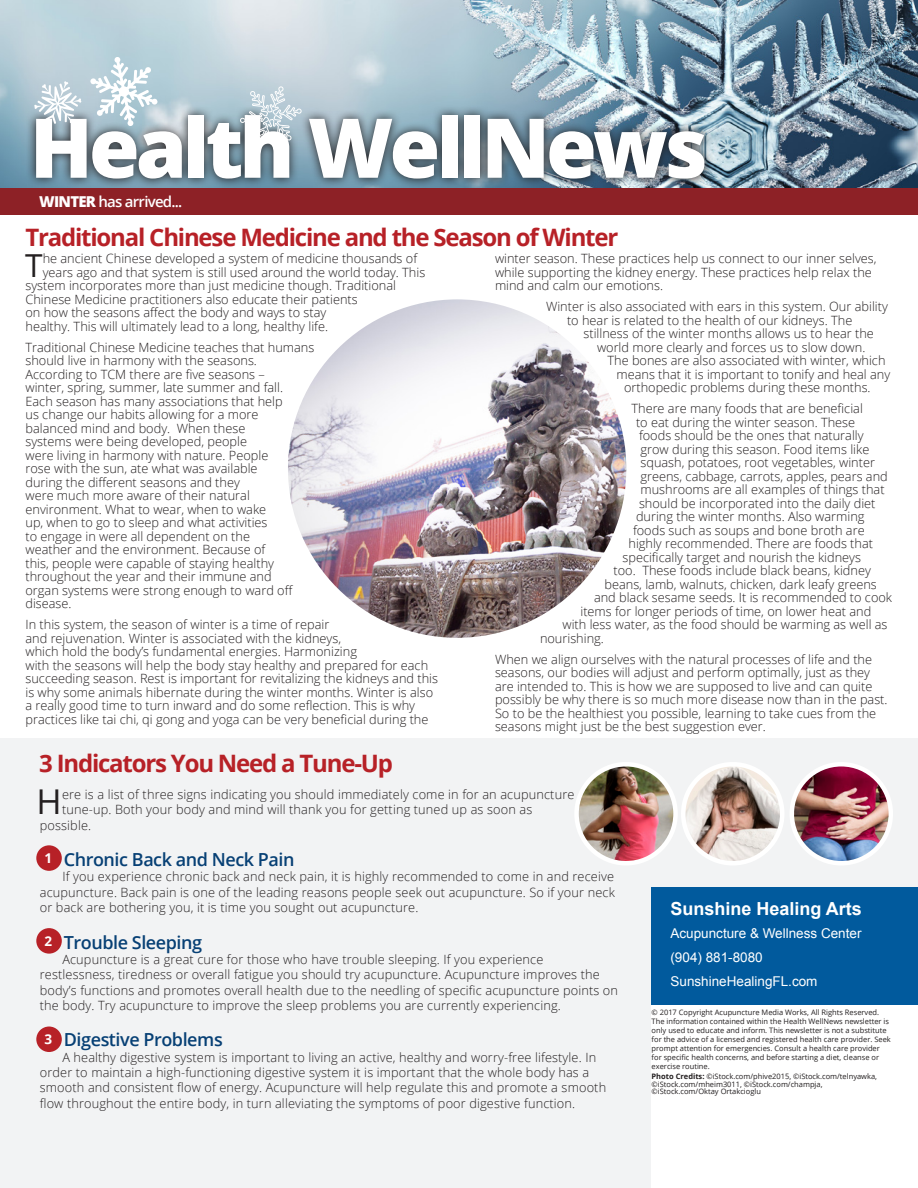
<style>
.page{position:relative;width:918px;height:1188px;background:#fff}
.page>*{position:absolute;margin:0;border:0;box-sizing:border-box;transform-origin:0 0}
.t1{font:800 82.5px "Open Sans";letter-spacing:-.05em;color:#fff}
.t2{font:34.2px "Open Sans";color:#231f20}
.sideBody{font:31.65px "Open Sans";color:#231f20}
.t3{font:700 24px "Open Sans";letter-spacing:-.05em;color:#b72127}
.t4{font:600 18px "Open Sans";letter-spacing:-.025em;color:#074075}
.t5{font:700 18px "Arial";color:#fff}
.t6{font:600 15px "Open Sans";letter-spacing:-.05em;color:#fff}
.t7{font:13.5px/24px "Arial";color:#fff}
.t8{font:700 13.5px "Open Sans";color:#fff}
.sideBody-2{font:300 12.75px/13.5px "Open Sans";color:#231f20}
.Body{font:7.5px/9px "Open Sans";color:#231f20}
.s1{font-weight:800}
.s2{font-weight:700}
</style>
<div class="page">
<img style="left:0;top:0;width:918px;height:188px">
<div style="left:0;top:188px;width:918px;height:27px;background:#8d2126"></div>
<div style="left:648px;top:887px;width:270px;height:118px;background:#015a9d"></div>
<svg style="left:26px;top:105px;width:688px;height:83px;background:#5e6e79"></svg>
<svg style="left:90px;top:57px;width:68px;height:69px"></svg>
<svg style="left:34px;top:81px;width:47px;height:45px"></svg>
<svg style="left:240px;top:86px;width:62px;height:59px;background:#a5b2ba"></svg>
<div style="left:0;top:738px;width:651px;height:450px;background:#f2f3f4"></div>
<div style="left:310px;top:738px;width:608px;height:149px;background:#f2f3f4"></div>
<img style="left:288px;top:299px;width:338px;height:339px;border-radius:169px">
<img style="left:577px;top:764px;width:99px;height:99px;border-radius:49px">
<div style="left:574px;top:762px;width:104px;height:104px;border:4px solid #fff;border-radius:50%"></div>
<img style="left:683px;top:764px;width:99px;height:99px;border-radius:49px">
<div style="left:681px;top:762px;width:103px;height:104px;border:4px solid #fff;border-radius:50%"></div>
<img style="left:792px;top:764px;width:99px;height:99px;border-radius:49px">
<div style="left:790px;top:762px;width:103px;height:104px;border:4px solid #fff;border-radius:50%"></div>
<div style="left:36px;top:845px;width:26px;height:26px;background:#b72127;border-radius:50%"></div>
<div style="left:36px;top:1027px;width:26px;height:25px;background:#b72127;border-radius:50%"></div>
<div style="left:36px;top:928px;width:26px;height:26px;background:#b72127;border-radius:50%"></div>
<h1 class="t1" style="left:30px;top:85px;width:679px">Health WellNews</h1>
<p class="t6" style="left:39px;top:191px;width:145px"><span class="s1">WINTER</span> has arrived...</p>
<p class="t3" style="left:26px;top:220px;width:594px">Traditional Chinese Medicine and the Season of Winter</p>
<p class="sideBody" style="left:25px;top:244px;width:19px">T</p>
<p class="sideBody-2" style="left:43px;top:252px;width:376px">he ancient Chinese developed a system of medicine thousands of</p>
<p class="sideBody-2" style="left:43px;top:265px;width:384px">years ago and that system is still used around the world today. This</p>
<p class="sideBody-2" style="left:26px;top:279px;width:372px">system incorporates more than just medicine though. Traditional</p>
<p class="sideBody-2" style="left:26px;top:292px;width:334px">Chinese Medicine practitioners also educate their patients</p>
<p class="sideBody-2" style="left:26px;top:306px;width:302px">on how the seasons affect the body and ways to stay</p>
<p class="sideBody-2" style="left:26px;top:319px;width:304px">healthy. This will ultimately lead to a long, healthy life.</p>
<p class="sideBody-2" style="left:26px;top:340px;width:290px">Traditional Chinese Medicine teaches that humans should live in harmony with the seasons.<br>According to TCM there are five seasons –<br>winter, spring, summer, late summer and fall.<br>Each season has many associations that help<br>us change our habits allowing for a more<br>balanced mind and body. When these<br>systems were being developed, people<br>were living in harmony with nature. People<br>rose with the sun, ate what was available<br>during the different seasons and they<br>were much more aware of their natural environment. What to wear, when to wake<br>up, when to go to sleep and what activities<br>to engage in were all dependent on the<br>weather and the environment. Because of<br>this, people were capable of staying healthy throughout the year and their immune and<br>organ systems were strong enough to ward off disease.</p>
<p class="sideBody-2" style="left:26px;top:618px;width:414px">In this system, the season of winter is a time of repair<br>and rejuvenation. Winter is associated with the kidneys,<br>which hold the body’s fundamental energies. Harmonizing<br>with the seasons will help the body stay healthy and prepared for each succeeding season. Rest is important for revitalizing the kidneys and this is why some animals hibernate during the winter months. Winter is also a really good time to turn inward and do some reflection. This is why practices like tai chi, qi gong and yoga can be very beneficial during the</p>
<p class="sideBody-2" style="left:495px;top:252px;width:383px">winter season. These practices help us connect to our inner selves, while supporting the kidney energy. These practices help relax the mind and calm our emotions.</p>
<p class="sideBody-2" style="left:546px;top:300px;width:343px">Winter is also associated with ears in this system. Our ability</p>
<p class="sideBody-2" style="left:567px;top:313px;width:287px">to hear is related to the health of our kidneys. The</p>
<p class="sideBody-2" style="left:584px;top:327px;width:292px">stillness of the winter months allows us to hear the</p>
<p class="sideBody-2" style="left:597px;top:340px;width:270px">world more clearly and forces us to slow down.</p>
<p class="sideBody-2" style="left:608px;top:354px;width:280px">The bones are also associated with winter, which</p>
<p class="sideBody-2" style="left:616px;top:367px;width:275px">means that it is important to tonify and heal any</p>
<p class="sideBody-2" style="left:624px;top:381px;width:248px">orthopedic problems during these months.</p>
<p class="sideBody-2" style="left:632px;top:402px;width:233px">There are many foods that are beneficial</p>
<p class="sideBody-2" style="left:636px;top:415px;width:221px">to eat during the winter season. These</p>
<p class="sideBody-2" style="left:639px;top:429px;width:226px">foods should be the ones that naturally</p>
<p class="sideBody-2" style="left:640px;top:442px;width:230px">grow during this season. Food items like</p>
<p class="sideBody-2" style="left:640px;top:456px;width:236px">squash, potatoes, root vegetables, winter</p>
<p class="sideBody-2" style="left:640px;top:469px;width:249px">greens, cabbage, carrots, apples, pears and</p>
<p class="sideBody-2" style="left:640px;top:483px;width:246px">mushrooms are all examples of things that</p>
<p class="sideBody-2" style="left:639px;top:496px;width:238px">should be incorporated into the daily diet</p>
<p class="sideBody-2" style="left:636px;top:510px;width:230px">during the winter months. Also warming</p>
<p class="sideBody-2" style="left:633px;top:523px;width:233px">foods such as soups and bone broth are</p>
<p class="sideBody-2" style="left:628px;top:537px;width:246px">highly recommended. There are foods that</p>
<p class="sideBody-2" style="left:622px;top:550px;width:240px">specifically target and nourish the kidneys</p>
<p class="sideBody-2" style="left:614px;top:564px;width:259px">too. These foods include black beans, kidney</p>
<p class="sideBody-2" style="left:604px;top:577px;width:274px">beans, lamb, walnuts, chicken, dark leafy greens</p>
<p class="sideBody-2" style="left:594px;top:591px;width:300px">and black sesame seeds. It is recommended to cook</p>
<p class="sideBody-2" style="left:580px;top:604px;width:292px">items for longer periods of time, on lower heat and</p>
<p class="sideBody-2" style="left:562px;top:618px;width:327px">with less water, as the food should be warming as well as</p>
<p class="sideBody-2" style="left:540px;top:631px;width:65px">nourishing.</p>
<p class="sideBody-2" style="left:495px;top:652px;width:394px">When we align ourselves with the natural processes of life and the seasons, our bodies will adjust and perform optimally, just as they are intended to. This is how we are supposed to live and can quite possibly be why there is so much more disease now than in the past.<br>So to be the healthiest you possible, learning to take cues from the seasons might just be the best suggestion ever.</p>
<p class="t3" style="left:39px;top:747px;width:355px">3 Indicators You Need a Tune-Up</p>
<p class="t2" style="left:37px;top:778px;width:27px">H</p>
<p class="sideBody-2" style="left:62px;top:787px;width:514px">ere is a list of three signs indicating you should immediately come in for an acupuncture</p>
<p class="sideBody-2" style="left:62px;top:803px;width:472px">tune-up. Both your body and mind will thank you for getting tuned up as soon as</p>
<p class="sideBody-2" style="left:40px;top:818px;width:53px">possible.</p>
<p class="t4" style="left:64px;top:847px;width:232px">Chronic Back and Neck Pain</p>
<p class="sideBody-2" style="left:40px;top:869px;width:577px;line-height:15.3px;text-align:justify;text-indent:22px">If you experience chronic back and neck pain, it is highly recommended to come in and receive acupuncture. Back pain is one of the leading reasons people seek out acupuncture. So if your neck or back are bothering you, it is time you sought out acupuncture.</p>
<p class="t4" style="left:64px;top:930px;width:140px">Trouble Sleeping</p>
<p class="sideBody-2" style="left:40px;top:951px;width:580px;line-height:15.3px;text-indent:22px">Acupuncture is a great cure for those who have trouble sleeping. If you experience restlessness, tiredness or overall fatigue you should try acupuncture. Acupuncture improves the body’s functions and promotes overall health due to the needling of specific acupuncture points on the body. Try acupuncture to improve the sleep problems you are currently experiencing.</p>
<p class="t4" style="left:64px;top:1028px;width:160px">Digestive Problems</p>
<p class="sideBody-2" style="left:40px;top:1049px;width:568px;line-height:15.3px;text-indent:22px">A healthy digestive system is important to living an active, healthy and worry-free lifestyle. In order to maintain a high-functioning digestive system it is important that the whole body has a smooth and consistent flow of energy. Acupuncture will help regulate this and promote a smooth flow throughout the entire body, in turn alleviating the symptoms of poor digestive function.</p>
<p class="t8" style="left:44px;top:849px;width:9px">1</p>
<p class="t8" style="left:44px;top:932px;width:9px">2</p>
<p class="t8" style="left:44px;top:1030px;width:9px">3</p>
<h3 class="t5" style="left:670px;top:897px;width:193px">Sunshine Healing Arts</h3>
<p class="t7" style="left:670px;top:921px;width:193px">Acupuncture &amp; Wellness Center (904) 881-8080<br>SunshineHealingFL.com</p>
<p class="Body" style="left:652px;top:1008px;width:241px">© 2017 Copyright Acupuncture Media Works, All Rights Reserved.<br>The information contained within the Health WellNews newsletter is only used to educate and inform. This newsletter is not a substitute for the advice of a licensed and registered health care provider. Seek prompt attention for emergencies. Consult a health care provider for specific health concerns, and before starting a diet, cleanse or exercise routine.</p>
<p class="Body" style="left:652px;top:1073px;width:227px;line-height:7.5px"><span class="s2">Photo Credits:</span> ©iStock.com/phive2015, ©iStock.com/telnyawka, ©iStock.com/mheim3011, ©iStock.com/champja, ©iStock.com/Oktay Ortakcioglu</p>
</div>
